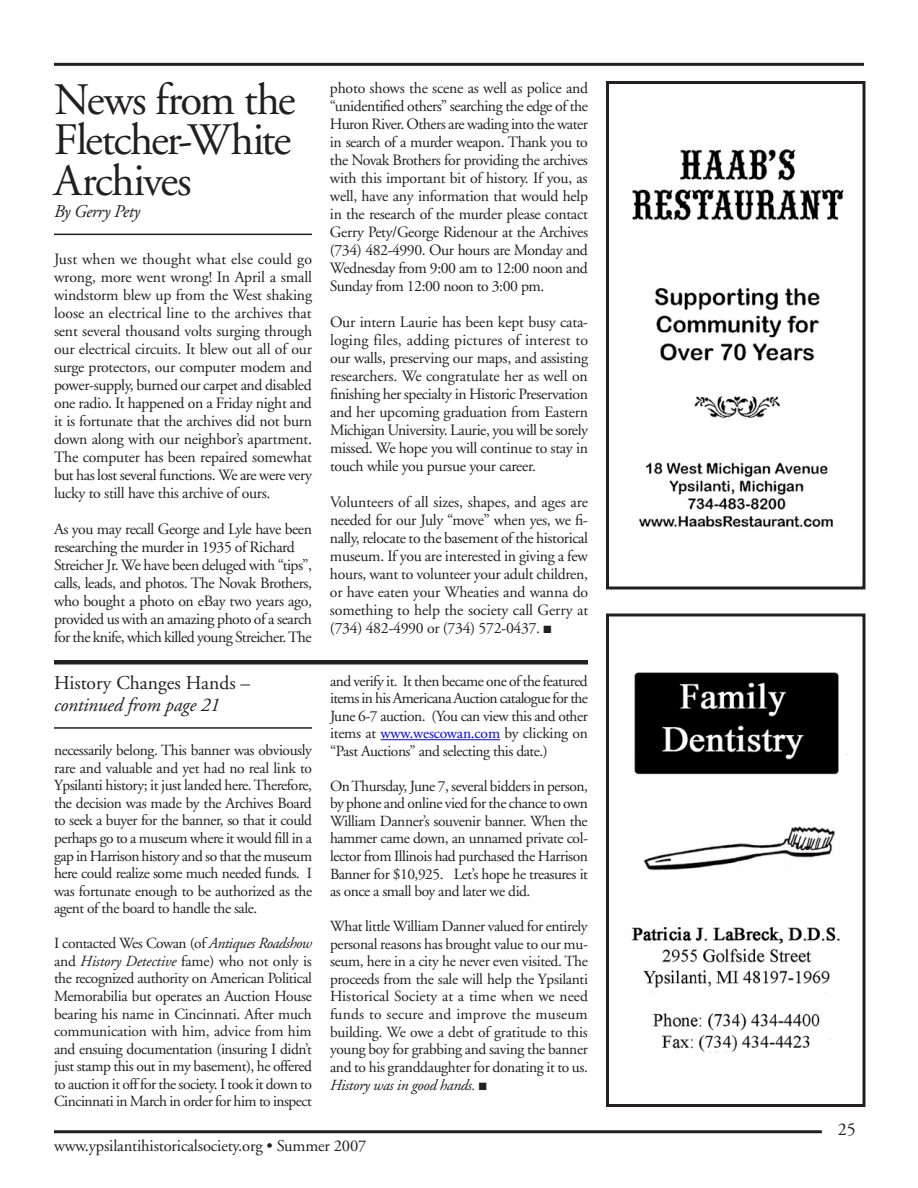
<style>
.page{position:relative;width:918px;height:1188px;background:#fff}
.page>*{position:absolute;margin:0;border:0;box-sizing:border-box;transform-origin:0 0}
.t1{font:45px/40.5px "Adobe Garamond";letter-spacing:-.04em;color:#231f20;text-align:justify}
.t2{font:19.5px "Adobe Garamond";color:#231f20}
.t3{font:italic 19.5px "Adobe Garamond";letter-spacing:-.01em;color:#231f20}
.t4{font:italic 18px "Adobe Garamond";letter-spacing:-.02em;color:#231f20}
.t5{font:18px "Adobe Garamond";color:#231f20}
.t6{font:16.5px "Adobe Garamond";letter-spacing:-.01em;color:#231f20}
.t7{font:15.75px/18px "Adobe Garamond";letter-spacing:-.03em;color:#231f20;text-align:justify}
.t8{font:15.45px/17.5px "Adobe Garamond";letter-spacing:-.03em;color:#231f20;text-align:justify}
.s1{font-style:italic}
.s2{color:#00f}
</style>
<div class="page">
<hr style="left:54px;top:63px;width:810px;height:3px;background:#231f20">
<hr style="left:54px;top:1130px;width:768px;height:3px;background:#231f20">
<div style="left:606px;top:614px;width:260px;height:493px;border:3px solid #231f20"></div>
<img style="left:631px;top:672px;width:216px;height:381px">
<img style="left:632px;top:149px;width:212px;height:379px">
<div style="left:606px;top:81px;width:260px;height:509px;border:3px solid #231f20"></div>
<hr style="left:54px;top:234px;width:258px;height:1px;background:#231f20">
<hr style="left:381px;top:739px;width:119px;height:1px;background:#00f">
<hr style="left:54px;top:727px;width:258px;height:2px;background:#231f20">
<hr style="left:54px;top:660px;width:534px;height:4px;background:#231f20">
<h1 class="t1" style="left:54px;top:81px;width:243px">News from the Fletcher-White Archives</h1>
<p class="t4" style="left:54px;top:202px;width:88px">By Gerry Pety</p>
<p class="t7" style="left:54px;top:251px;width:260px">Just when we thought what else could go wrong, more went wrong! In April a small windstorm blew up from the West shaking loose an electrical line to the archives that sent several thousand volts surging through our electrical circuits. It blew out all of our surge protectors, our computer modem and power-supply, burned our carpet and disabled one radio. It happened on a Friday night and it is fortunate that the archives did not burn down along with our neighbor’s apartment.<br>The computer has been repaired somewhat but has lost several functions. We are were very lucky to still have this archive of ours.</p>
<p class="t7" style="left:54px;top:521px;width:260px;text-align:left">As you may recall George and Lyle have been researching the murder in 1935 of Richard Streicher Jr. We have been deluged with “tips”, calls, leads, and photos. The Novak Brothers, who bought a photo on eBay two years ago, provided us with an amazing photo of a search for the knife, which killed young Streicher. The</p>
<p class="t2" style="left:54px;top:672px;width:198px">History Changes Hands –</p>
<p class="t3" style="left:54px;top:694px;width:168px">continued from page 21</p>
<p class="t8" style="left:54px;top:742px;width:260px">necessarily belong. This banner was obviously rare and valuable and yet had no real link to Ypsilanti history; it just landed here. Therefore, the decision was made by the Archives Board to seek a buyer for the banner, so that it could perhaps go to a museum where it would fill in a gap in Harrison history and so that the museum here could realize some much needed funds. I was fortunate enough to be authorized as the agent of the board to handle the sale.</p>
<p class="t8" style="left:54px;top:935px;width:260px">I contacted Wes Cowan (of <span class="s1">Antiques Roadshow </span>and <span class="s1">History Detective</span> fame) who not only is the recognized authority on American Political Memorabilia but operates an Auction House bearing his name in Cincinnati. After much communication with him, advice from him and ensuing documentation (insuring I didn’t just stamp this out in my basement), he offered to auction it off for the society. I took it down to Cincinnati in March in order for him to inspect</p>
<p class="t7" style="left:330px;top:79px;width:260px">photo shows the scene as well as police and “unidentified others” searching the edge of the Huron River. Others are wading into the water in search of a murder weapon. Thank you to the Novak Brothers for providing the archives with this important bit of history. If you, as well, have any information that would help in the research of the murder please contact Gerry Pety/George Ridenour at the Archives (734) 482-4990. Our hours are Monday and Wednesday from 9:00 am to 12:00 noon and Sunday from 12:00 noon to 3:00 pm.</p>
<p class="t7" style="left:330px;top:313px;width:260px">Our intern Laurie has been kept busy cata&shy;loging files, adding pictures of interest to our walls, preserving our maps, and assisting researchers. We congratulate her as well on finishing her specialty in Historic Preservation and her upcoming graduation from Eastern Michigan University. Laurie, you will be sorely missed. We hope you will continue to stay in touch while you pursue your career.</p>
<p class="t7" style="left:330px;top:493px;width:260px">Volunteers of all sizes, shapes, and ages are needed for our July “move” when yes, we fi&shy;nally, relocate to the basement of the historical museum. If you are interested in giving a few hours, want to volunteer your adult children, or have eaten your Wheaties and wanna do something to help the society call Gerry at (734) 482-4990 or (734) 572-0437. ■</p>
<p class="t8" style="left:330px;top:672px;width:259px">and verify it. It then became one of the featured items in his Americana Auction catalogue for the June 6-7 auction. (You can view this and other items at <span class="s2">www.wescowan.com</span> by clicking on “Past Auctions” and selecting this date.)</p>
<p class="t8" style="left:330px;top:778px;width:260px">On Thursday, June 7, several bidders in person, by phone and online vied for the chance to own William Danner’s souvenir banner. When the hammer came down, an unnamed private col&shy;lector from Illinois had purchased the Harrison Banner for $10,925. Let’s hope he treasures it as once a small boy and later we did.</p>
<p class="t8" style="left:330px;top:918px;width:260px">What little William Danner valued for entirely personal reasons has brought value to our mu&shy;seum, here in a city he never even visited. The proceeds from the sale will help the Ypsilanti Historical Society at a time when we need funds to secure and improve the museum building. We owe a debt of gratitude to this young boy for grabbing and saving the banner and to his granddaughter for donating it to us.<br><span class="s1">History was in good hands.</span> ■</p>
<p class="t6" style="left:54px;top:1137px;width:314px">www.ypsilantihistoricalsociety.org • Summer 2007</p>
<p class="t5" style="left:838px;top:1120px;width:19px">25</p>
</div>
